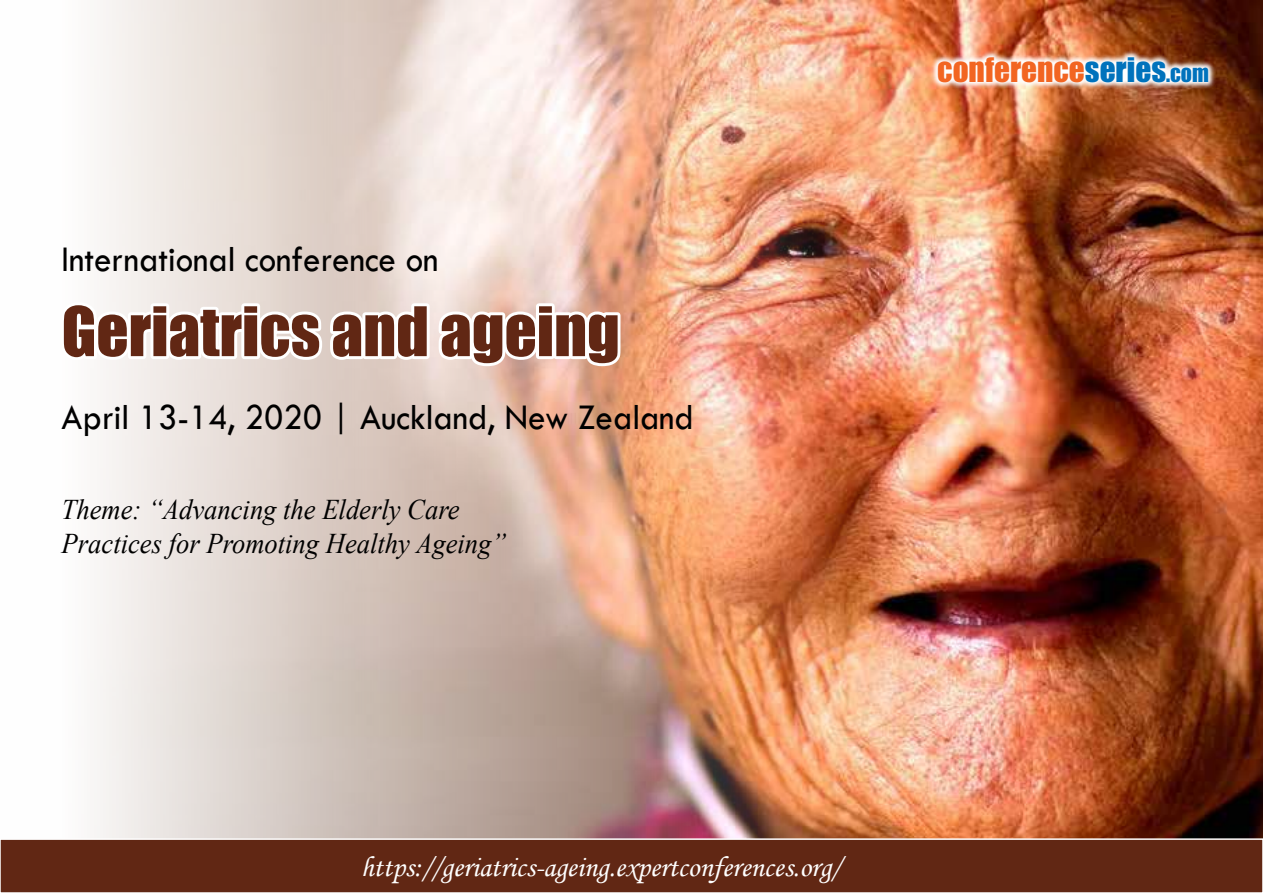
<style>
.page{position:relative;width:1263px;height:893px;background:#fff}
.page>*{position:absolute;margin:0;border:0;box-sizing:border-box;transform-origin:0 0}
.t1{font:63px "Impact";color:#612714}
.t2{font:37.5px "Tw Cen";color:#000;scale:.93 1}
.t3{font:31.2px "Impact";color:#f26522}
.t4{font:29.1px "Monotype Corsiva";color:#fff}
.t5{font:italic 28.5px/34.2px "Times New Roman";color:#000;scale:.93 1}
.s1{color:#0072bc}
.s2{font-size:21.9px;color:#0072bc}
</style>
<div class="page">
<img style="left:94px;top:0;width:1169px;height:838px">
<img style="left:930px;top:50px;width:286px;height:40px">
<div style="left:0;top:838px;width:1263px;height:55px;background:#612714"></div>
<svg style="left:94px;top:298px;width:531px;height:73px"></svg>
<h2 class="t2" style="left:62px;top:237px;width:407px">International conference on</h2>
<h1 class="t1" style="left:62px;top:283px;width:560px">Geriatrics and ageing</h1>
<h2 class="t2" style="left:62px;top:395px;width:681px">April 13-14, 2020 | Auckland, New Zealand</h2>
<p class="t5" style="left:62px;top:491px;width:480px">Theme: “Advancing the Elderly Care<br>Practices for Promoting Healthy Ageing”</p>
<p class="t3" style="left:937px;top:46px;width:273px">conference<span class="s1">series</span><span class="s2">.com</span></p>
<p class="t4" style="left:361px;top:849px;width:482px">https://geriatrics-ageing.expertconferences.org/</p>
</div>
